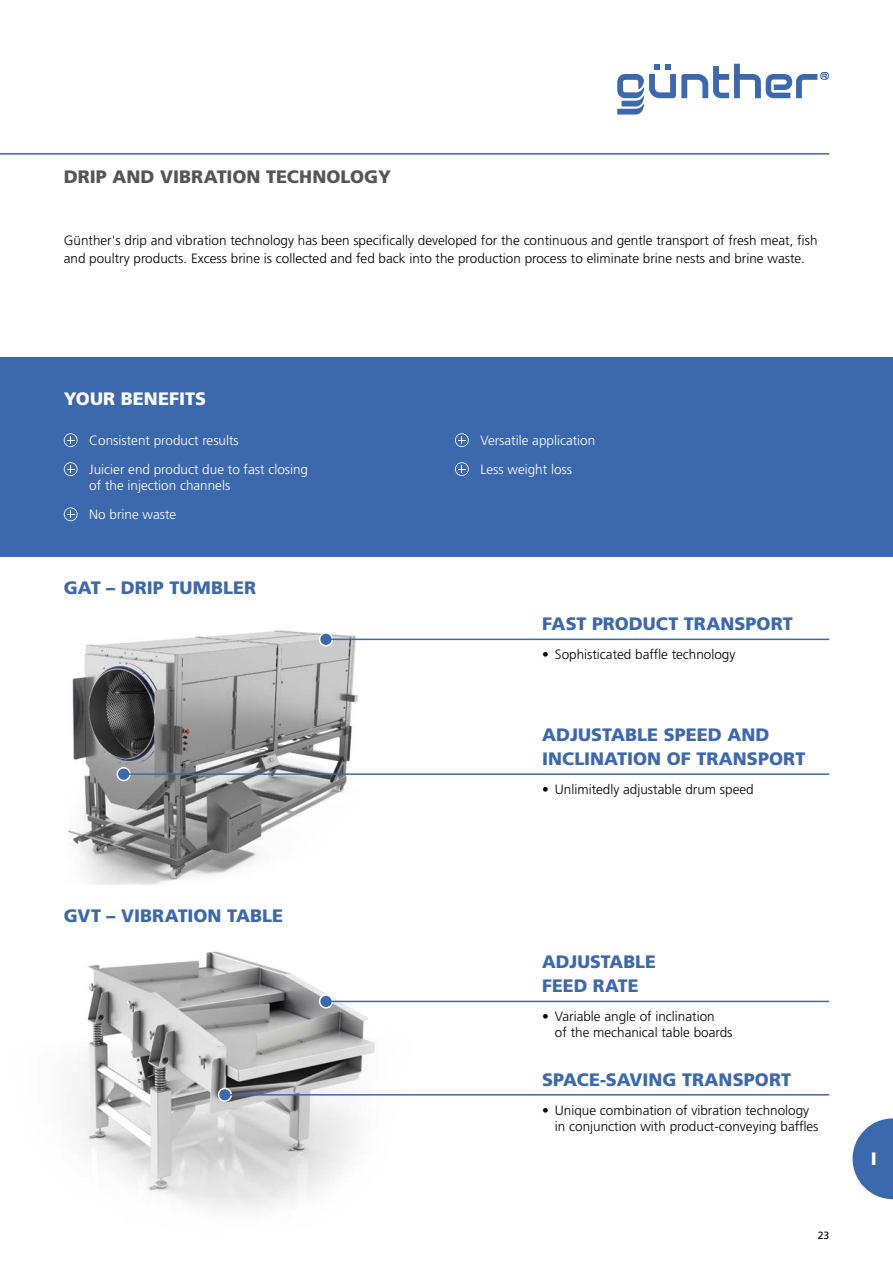
<style>
.page{position:relative;width:893px;height:1263px;background:#fff}
.page>*{position:absolute;margin:0;border:0;box-sizing:border-box;transform-origin:0 0}
.t1{font:900 18px/24px "Frutiger LT Std";letter-spacing:.005em;color:#3c68ae}
.t2{font:900 18px "Frutiger LT Std";color:#555}
.t3{font:900 18px "Frutiger LT Std";letter-spacing:.005em;color:#fff}
.t4{font:300 13.5px/16.2px "Frutiger LT Std";color:#000}
.t5{font:300 13.5px/29px "Frutiger LT Std";color:#fff}
.t6{font:10.5px "Frutiger LT Std";color:#000}
</style>
<div class="page">
<svg style="left:617px;top:64px;width:212px;height:51px"></svg>
<svg style="left:853px;top:1118px;width:40px;height:81px"></svg>
<img style="left:78px;top:884px;width:354px;height:325px">
<hr style="left:0;top:153px;width:829px;height:2px;background:#3c68ae">
<div style="left:0;top:357px;width:893px;height:200px;background:#3c68ae"></div>
<svg style="left:64px;top:433px;width:14px;height:14px"></svg>
<svg style="left:64px;top:462px;width:14px;height:14px"></svg>
<svg style="left:64px;top:507px;width:14px;height:14px"></svg>
<svg style="left:455px;top:433px;width:14px;height:14px"></svg>
<svg style="left:455px;top:462px;width:14px;height:14px"></svg>
<img style="left:67px;top:630px;width:369px;height:254px">
<div style="left:320px;top:633px;width:12px;height:13px;background:#3c68ae;border-radius:50%"></div>
<div style="left:319px;top:632px;width:14px;height:14px;border:2px solid #fff;border-radius:50%"></div>
<hr style="left:329px;top:639px;width:500px;height:1px;background:#3c68ae">
<div style="left:320px;top:995px;width:12px;height:13px;background:#3c68ae;border-radius:50%"></div>
<div style="left:319px;top:994px;width:14px;height:14px;border:2px solid #fff;border-radius:50%"></div>
<hr style="left:329px;top:1001px;width:500px;height:1px;background:#3c68ae">
<div style="left:218px;top:1088px;width:13px;height:13px;background:#3c68ae;border-radius:50%"></div>
<div style="left:218px;top:1088px;width:14px;height:14px;border:2px solid #fff;border-radius:50%"></div>
<hr style="left:224px;top:1094px;width:605px;height:1px;background:#3c68ae">
<div style="left:117px;top:768px;width:13px;height:12px;background:#3c68ae;border-radius:50%"></div>
<div style="left:117px;top:767px;width:14px;height:14px;border:2px solid #fff;border-radius:50%"></div>
<hr style="left:122px;top:773px;width:707px;height:2px;background:#3c68ae">
<h1 class="t2" style="left:64px;top:166px;width:329px">DRIP AND VIBRATION TECHNOLOGY</h1>
<p class="t4" style="left:64px;top:232px;width:755px;line-height:18px">Günther's drip and vibration technology has been specifically developed for the continuous and gentle transport of fresh meat, fish and poultry products. Excess brine is collected and fed back into the production process to eliminate brine nests and brine waste.</p>
<h1 class="t3" style="left:64px;top:388px;width:144px">YOUR BENEFITS</h1>
<p class="t5" style="left:89px;top:426px;width:220px;text-indent:-12px">Consistent product results<br>Juicier end product due to fast closing</p>
<p class="t5" style="left:89px;top:471px;width:143px">of the injection channels<br>No brine waste</p>
<h1 class="t1" style="left:64px;top:576px;width:194px">GAT – DRIP TUMBLER</h1>
<h1 class="t1" style="left:64px;top:903px;width:221px">GVT – VIBRATION TABLE</h1>
<p class="t5" style="left:480px;top:426px;width:116px">Versatile application<br>Less weight loss</p>
<h1 class="t1" style="left:542px;top:612px;width:252px">FAST PRODUCT TRANSPORT</h1>
<p class="t4" style="left:542px;top:646px;width:195px">• Sophisticated baffle technology</p>
<h1 class="t1" style="left:542px;top:722px;width:265px">ADJUSTABLE SPEED AND<br>INCLINATION OF TRANSPORT</h1>
<p class="t4" style="left:542px;top:781px;width:213px">• Unlimitedly adjustable drum speed</p>
<h1 class="t1" style="left:542px;top:950px;width:115px">ADJUSTABLE<br>FEED RATE</h1>
<p class="t4" style="left:555px;top:1008px;width:179px;text-indent:-13px">• Variable angle of inclination<br>of the mechanical table boards</p>
<h1 class="t1" style="left:542px;top:1067px;width:250px">SPACE-SAVING TRANSPORT</h1>
<p class="t4" style="left:555px;top:1102px;width:265px;text-indent:-13px">• Unique combination of vibration technology in conjunction with product-conveying baffles</p>
<p class="t6" style="left:818px;top:1229px;width:13px">23</p>
<h1 class="t3" style="left:871px;top:1147px;width:8px">I</h1>
</div>
